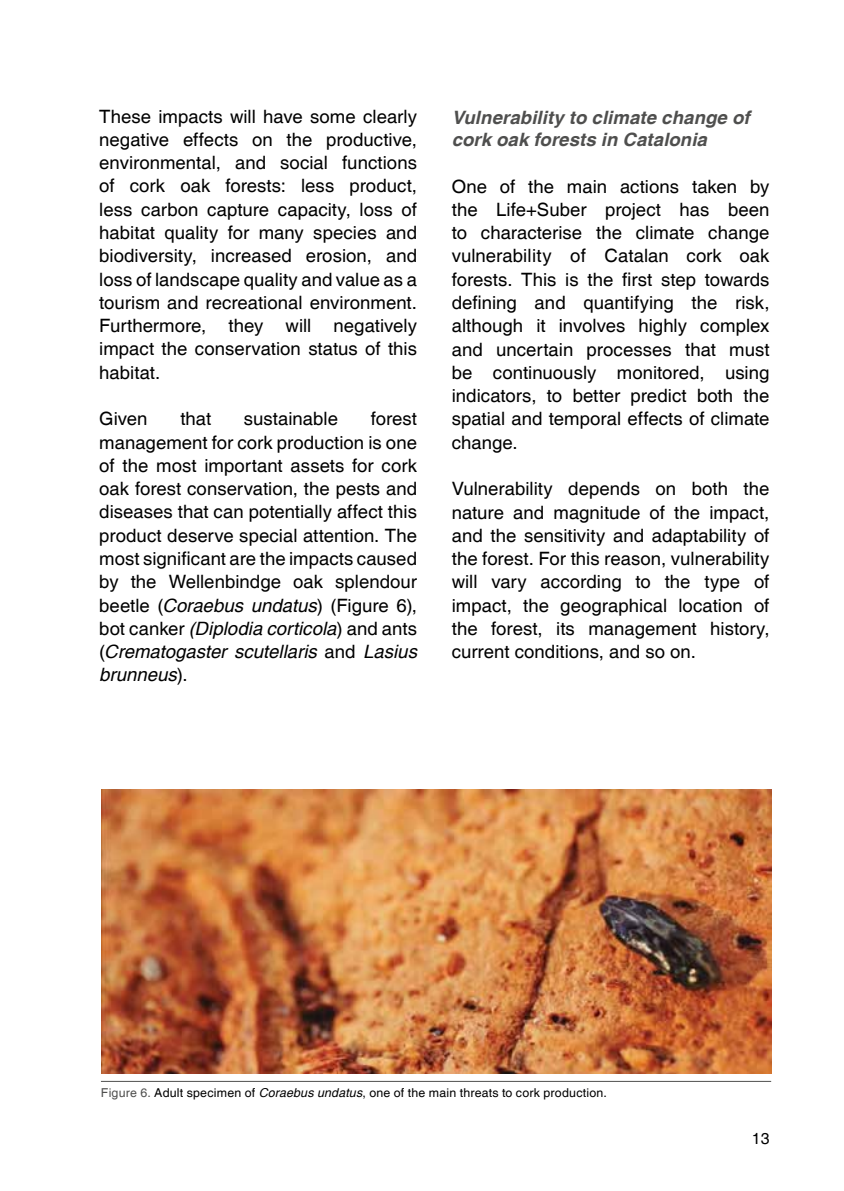
<style>
.page{position:relative;width:844px;height:1191px;background:#fff}
.page>*{position:absolute;margin:0;border:0;box-sizing:border-box;transform-origin:0 0}
.t1{font:18.38px/23.3px "Helvetica";color:#000;text-align:justify}
.t2{font:italic 700 18.38px/22.1px "Helvetica";letter-spacing:.005em;color:#4f4f4e}
.t3{font:15.75px "Helvetica";color:#000}
.t4{font:12.25px "Helvetica";letter-spacing:.015em;color:#000}
.s1{font-style:italic}
.s2{color:#4f4f4e}
</style>
<div class="page">
<hr style="left:101px;top:1081px;width:670px;height:1px;background:#4f4f4e">
<img style="left:101px;top:789px;width:669px;height:285px">
<p class="t1" style="left:99px;top:105px;width:319px">These impacts will have some clearly negative effects on the productive, environmental, and social functions of cork oak forests: less product, less carbon capture capacity, loss of habitat quality for many species and biodiversity, increased erosion, and loss of landscape quality and value as a tourism and recreational environment.<br>Furthermore, they will negatively impact the conservation status of this habitat.</p>
<p class="t1" style="left:99px;top:408px;width:50px">Given</p>
<p class="t1" style="left:180px;top:408px;width:32px">that</p>
<p class="t1" style="left:244px;top:408px;width:96px">sustainable</p>
<p class="t1" style="left:99px;top:408px;width:319px;text-indent:271px">forest management for cork production is one of the most important assets for cork oak forest conservation, the pests and diseases that can potentially affect this product deserve special attention. The most significant are the impacts caused by the Wellenbindge oak splendour beetle (<span class="s1">Coraebus undatus</span>) (Figure 6), bot canker <span class="s1">(Diplodia corticola</span>) and ants (<span class="s1">Crematogaster scutellaris</span> and <span class="s1">Lasius brunneus</span>).</p>
<p class="t2" style="left:451px;top:107px;width:299px">Vulnerability to climate change of cork oak forests in Catalonia</p>
<p class="t1" style="left:451px;top:175px;width:319px">One of the main actions taken by the Life+Suber project has been to characterise the climate change vulnerability of Catalan cork oak forests. This is the first step towards defining and quantifying the risk, although it involves highly complex and uncertain processes that must be continuously monitored, using indicators, to better predict both the spatial and temporal effects of climate change.</p>
<p class="t1" style="left:451px;top:478px;width:319px">Vulnerability depends on both the nature and magnitude of the impact, and the sensitivity and adaptability of the forest. For this reason, vulnerability will vary according to the type of impact, the geographical location of the forest, its management history, current conditions, and so on.</p>
<p class="t4" style="left:101px;top:1085px;width:507px"><span class="s2">Figure 6.</span> Adult specimen of <span class="s1">Coraebus undatus</span>, one of the main threats to cork production.</p>
<p class="t3" style="left:751px;top:1129px;width:19px">13</p>
</div>
